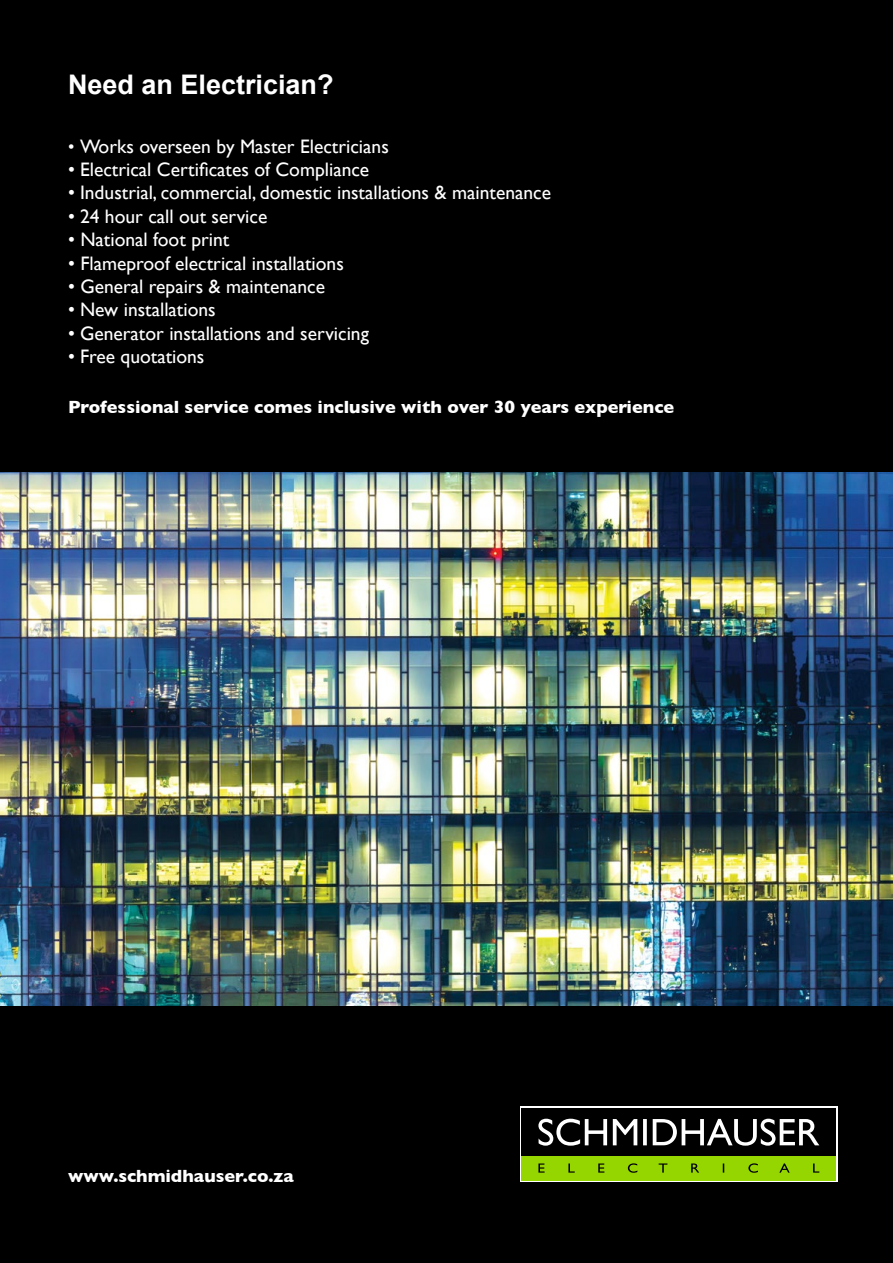
<style>
.page{position:relative;width:893px;height:1263px;background:#000}
.page>*{position:absolute;margin:0;border:0;box-sizing:border-box;transform-origin:0 0}
.t1{font:700 27px "Arial";color:#fff}
.t2{font:19.5px "Gill Sans";color:#fff}
.t3{font:700 18px "Gill Sans";color:#fff}
.s1{font-family:"Arial";font-size:18px}
</style>
<div class="page">
<div style="left:520px;top:1106px;width:318px;height:76px;background:#fff"></div>
<div style="left:521px;top:1108px;width:315px;height:48px;background:#000"></div>
<div style="left:521px;top:1156px;width:315px;height:25px;background:#95d500"></div>
<svg style="left:538px;top:1119px;width:281px;height:27px"></svg>
<svg style="left:538px;top:1163px;width:281px;height:10px"></svg>
<img style="left:0;top:472px;width:893px;height:534px">
<h1 class="t1" style="left:68px;top:67px;width:267px">Need an Electrician?</h1>
<p class="t2" style="left:68px;top:135px;width:322px"><span class="s1">•</span> Works overseen by Master Electricians</p>
<p class="t2" style="left:68px;top:158px;width:303px">• Electrical Certificates of Compliance</p>
<p class="t2" style="left:68px;top:181px;width:485px">• Industrial, commercial, domestic installations &amp; maintenance</p>
<p class="t2" style="left:68px;top:205px;width:201px">• 24 hour call out service</p>
<p class="t2" style="left:68px;top:228px;width:163px">• National foot print</p>
<p class="t2" style="left:68px;top:252px;width:277px">• Flameproof electrical installations</p>
<p class="t2" style="left:68px;top:275px;width:259px">• General repairs &amp; maintenance</p>
<p class="t2" style="left:68px;top:298px;width:149px">• New installations</p>
<p class="t2" style="left:68px;top:322px;width:302px">• Generator installations and servicing</p>
<p class="t2" style="left:68px;top:345px;width:138px">• Free quotations</p>
<p class="t3" style="left:68px;top:392px;width:608px">Professional service comes inclusive with over 30 years experience</p>
<p class="t3" style="left:68px;top:1162px;width:227px">www.schmidhauser.co.za</p>
</div>
